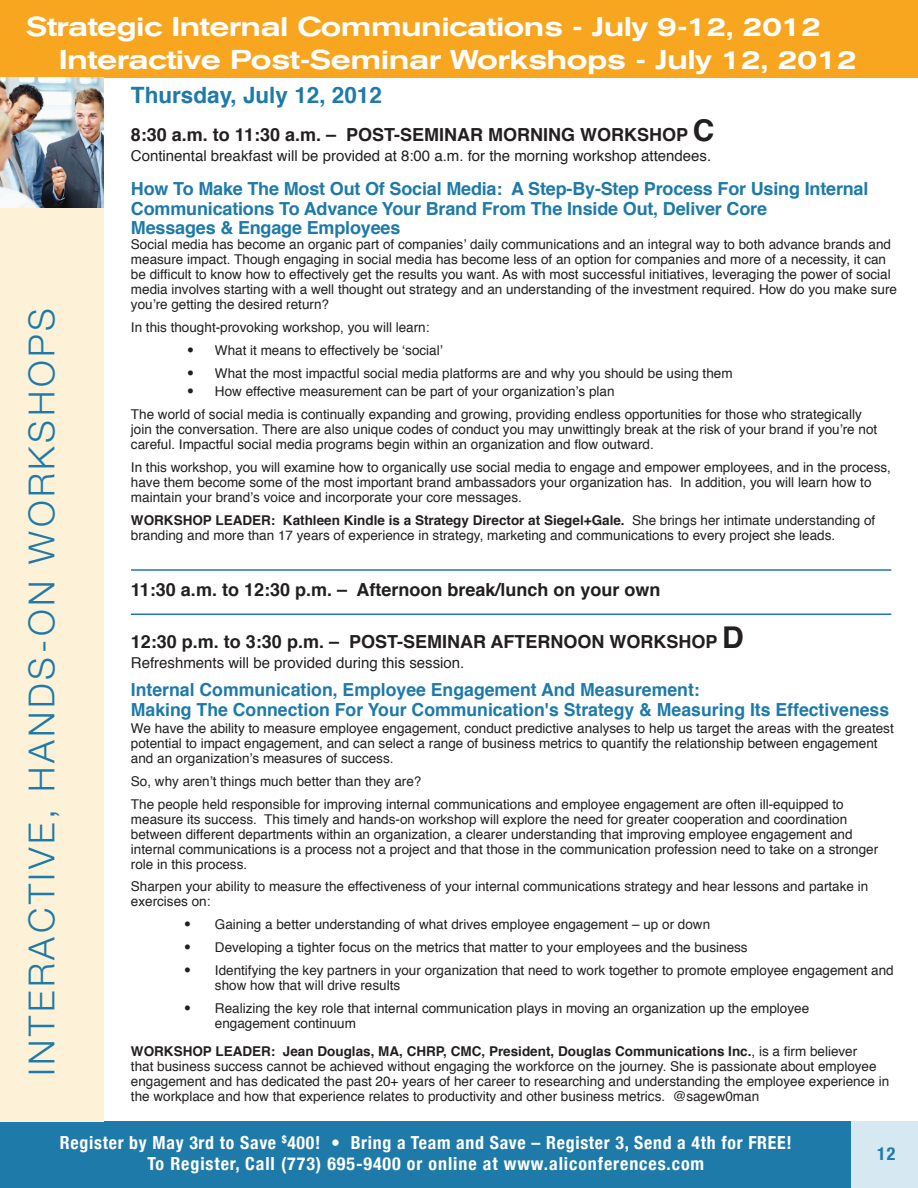
<style>
.page{position:relative;width:918px;height:1188px;background:#fff}
.page>*{position:absolute;margin:0;border:0;box-sizing:border-box;transform-origin:0 0}
.t1{font:300 36px "Helvetica Neue";letter-spacing:.1em;color:#1e7aa8}
.t2{font:500 expanded 27px/32.4px "Akzidenz Grotesk BE";letter-spacing:-.02em;color:#fff}
.t3{font:700 22.5px "Helvetica";color:#1e7aa8}
.t4{font:700 18px/19.5px "Helvetica";letter-spacing:-.01em;color:#1e7aa8}
.t5{font:700 18px "Helvetica";color:#231f20}
.t6{font:700 condensed 18px/21.6px "Helvetica Neue";letter-spacing:.04em;color:#fff;text-align:center}
.t7{font:700 condensed 18px "Helvetica Neue";color:#1e7aa8}
.t8{font:15px "Helvetica";color:#231f20}
.t9{font:13.5px/15px "Helvetica";color:#231f20}
.s1{font-size:30px}
.s2{font-size:22.5px}
.s3{font-weight:700}
</style>
<div class="page">
<div style="left:0;top:1122px;width:852px;height:66px;background:#1e7aa8"></div>
<div style="left:852px;top:1122px;width:66px;height:66px;background:#d6e8f1"></div>
<div style="left:0;top:77px;width:104px;height:1045px;background:#fdf1d8"></div>
<div style="left:0;top:0;width:918px;height:78px;background:#f8a51f"></div>
<img style="left:0;top:78px;width:104px;height:129px">
<hr style="left:131px;top:569px;width:760px;height:2px;background:#1e7aa8">
<hr style="left:131px;top:614px;width:760px;height:1px;background:#1e7aa8">
<h2 class="t2" style="left:59px;top:11px;width:800px;text-indent:-33px">Strategic Internal Communications - July 9-12, 2012<br>Interactive Post-Seminar Workshops - July 12, 2012</h2>
<h1 class="t1" style="left:20px;top:1076px;width:770px;rotate:-90deg">INTERACTIVE, HANDS-ON WORKSHOPS</h1>
<h3 class="t3" style="left:131px;top:77px;width:252px">Thursday, July 12, 2012</h3>
<h3 class="t5" style="left:131px;top:121px;width:585px">8:30 a.m. to 11:30 a.m. – POST-SEMINAR MORNING WORKSHOP <span class="s1">C</span></h3>
<p class="t8" style="left:131px;top:144px;width:582px">Continental breakfast will be provided at 8:00 a.m. for the morning workshop attendees.</p>
<h3 class="t4" style="left:131px;top:180px;width:739px">How To Make The Most Out Of Social Media: A Step-By-Step Process For Using Internal<br>Communications To Advance Your Brand From The Inside Out, Deliver Core<br>Messages &amp; Engage Employees</h3>
<p class="t9" style="left:131px;top:238px;width:768px">Social media has become an organic part of companies’ daily communications and an integral way to both advance brands and measure impact. Though engaging in social media has become less of an option for companies and more of a necessity, it can be difficult to know how to effectively get the results you want. As with most successful initiatives, leveraging the power of social media involves starting with a well thought out strategy and an understanding of the investment required. How do you make sure you’re getting the desired return?</p>
<p class="t9" style="left:131px;top:320px;width:300px">In this thought-provoking workshop, you will learn:</p>
<p class="t9" style="left:186px;top:343px;width:258px"><span class="s2">•</span> What it means to effectively be ‘social’</p>
<p class="t9" style="left:186px;top:366px;width:548px"><span class="s2">•</span> What the most impactful social media platforms are and why you should be using them</p>
<p class="t9" style="left:131px;top:381px;width:732px;line-height:22.8px;text-indent:55px"><span class="s2">•</span> How effective measurement can be part of your organization’s plan<br>The world of social media is continually expanding and growing, providing endless opportunities for those who strategically</p>
<p class="t9" style="left:131px;top:422px;width:748px">join the conversation. There are also unique codes of conduct you may unwittingly break at the risk of your brand if you’re not careful. Impactful social media programs begin within an organization and flow outward.</p>
<p class="t9" style="left:131px;top:460px;width:762px">In this workshop, you will examine how to organically use social media to engage and empower employees, and in the process, have them become some of the most important brand ambassadors your organization has. In addition, you will learn how to maintain your brand’s voice and incorporate your core messages.</p>
<p class="t9" style="left:131px;top:513px;width:746px"><span class="s3">WORKSHOP LEADER: Kathleen Kindle is a Strategy Director at Siegel+Gale.</span> She brings her intimate understanding of branding and more than 17 years of experience in strategy, marketing and communications to every project she leads.</p>
<h3 class="t5" style="left:131px;top:575px;width:531px">11:30 a.m. to 12:30 p.m. – Afternoon break/lunch on your own</h3>
<h3 class="t5" style="left:131px;top:627px;width:614px">12:30 p.m. to 3:30 p.m. – POST-SEMINAR AFTERNOON WORKSHOP <span class="s1">D</span></h3>
<p class="t8" style="left:131px;top:651px;width:335px">Refreshments will be provided during this session.</p>
<h3 class="t4" style="left:131px;top:680px;width:760px">Internal Communication, Employee Engagement And Measurement:<br>Making The Connection For Your Communication's Strategy &amp; Measuring Its Effectiveness</h3>
<p class="t9" style="left:131px;top:721px;width:764px">We have the ability to measure employee engagement, conduct predictive analyses to help us target the areas with the greatest potential to impact engagement, and can select a range of business metrics to quantify the relationship between engagement and an organization’s measures of success.</p>
<p class="t9" style="left:131px;top:770px;width:714px;line-height:22.8px">So, why aren’t things much better than they are?<br>The people held responsible for improving internal communications and employee engagement are often ill-equipped to</p>
<p class="t9" style="left:131px;top:812px;width:749px">measure its success. This timely and hands-on workshop will explore the need for greater cooperation and coordination between different departments within an organization, a clearer understanding that improving employee engagement and internal communications is a process not a project and that those in the communication profession need to take on a stronger role in this process.</p>
<p class="t9" style="left:131px;top:880px;width:739px">Sharpen your ability to measure the effectiveness of your internal communications strategy and hear lessons and partake in exercises on:</p>
<p class="t9" style="left:183px;top:917px;width:528px"><span class="s2">•</span> Gaining a better understanding of what drives employee engagement – up or down</p>
<p class="t9" style="left:183px;top:940px;width:566px"><span class="s2">•</span> Developing a tighter focus on the metrics that matter to your employees and the business</p>
<p class="t9" style="left:215px;top:963px;width:680px;text-indent:-32px"><span class="s2">•</span> Identifying the key partners in your organization that need to work together to promote employee engagement and show how that will drive results</p>
<p class="t9" style="left:215px;top:1001px;width:596px;text-indent:-32px"><span class="s2">•</span> Realizing the key role that internal communication plays in moving an organization up the employee engagement continuum</p>
<p class="t9" style="left:131px;top:1044px;width:760px"><span class="s3">WORKSHOP LEADER: Jean Douglas, MA, CHRP, CMC, President, Douglas Communications Inc.</span>, is a firm believer<br>that business success cannot be achieved without engaging the workforce on the journey. She is passionate about employee engagement and has dedicated the past 20+ years of her career to researching and understanding the employee experience in the workplace and how that experience relates to productivity and other business metrics. @sagew0man</p>
<h3 class="t6" style="left:60px;top:1131px;width:733px">Register by May 3rd to Save <sup>$</sup>400! • Bring a Team and Save – Register 3, Send a 4th for FREE!<br>To Register, Call (773) 695-9400 or online at www.aliconferences.com</h3>
<h3 class="t7" style="left:877px;top:1142px;width:20px">12</h3>
</div>
